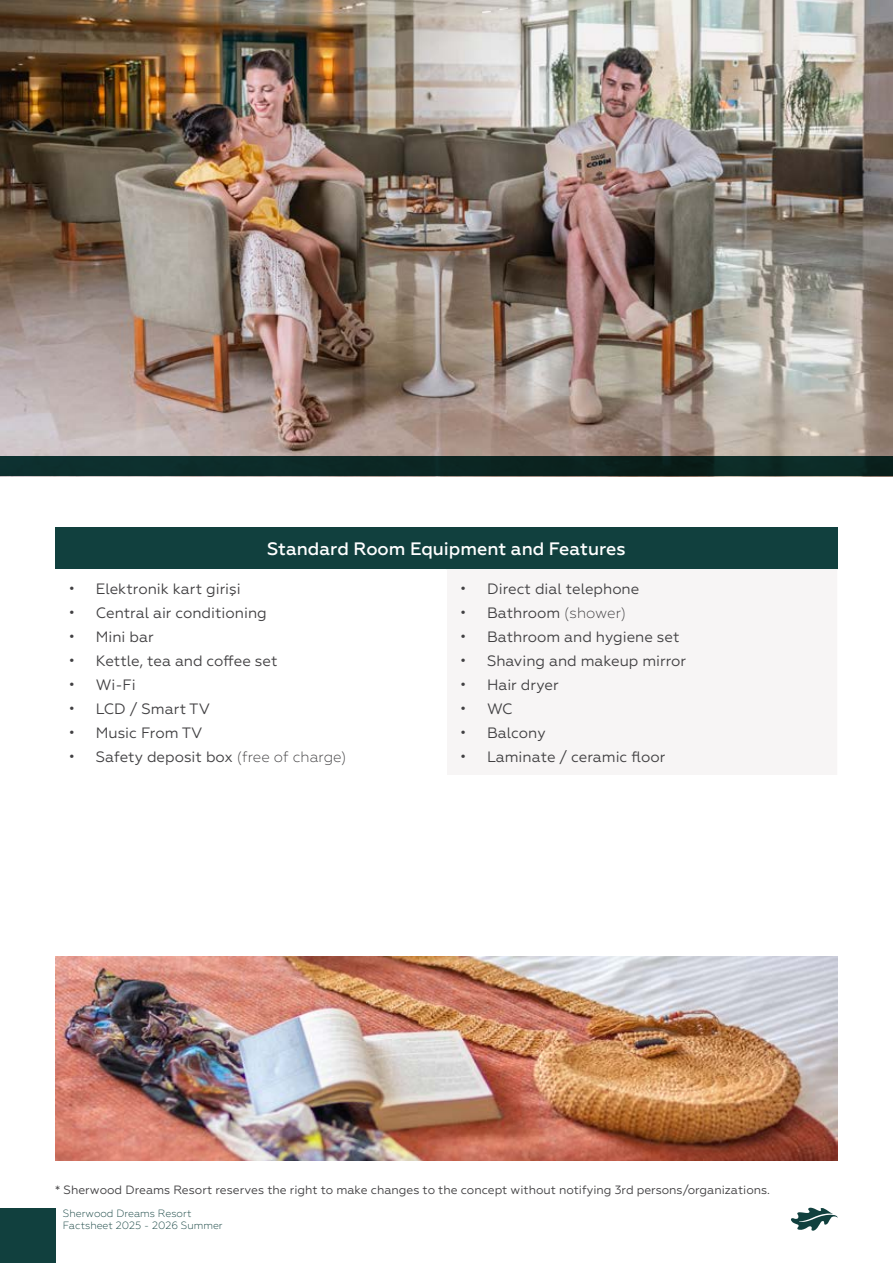
<style>
.page{position:relative;width:893px;height:1263px;background:#fff}
.page>*{position:absolute;margin:0;border:0;box-sizing:border-box;transform-origin:0 0}
.t1{font:500 18px "Geometria";color:#fff}
.t2{font:15px "Geometria";color:#414042}
.t3{font:12px "Geometria";color:#414042}
.t4{font:300 10.5px/12.6px "Geometria";color:#11403e}
.s1{font-weight:300}
</style>
<div class="page">
<img style="left:0;top:0;width:893px;height:456px">
<div style="left:55px;top:528px;width:783px;height:42px;background:#11403e"></div>
<div style="left:446px;top:570px;width:392px;height:205px;background:#f7f5f5"></div>
<hr style="left:446px;top:570px;width:1px;height:205px;background:#fff">
<hr style="left:837px;top:570px;width:1px;height:205px;background:#fff">
<div style="left:0;top:456px;width:893px;height:20px;background:linear-gradient(to right,#0d2f2d,#0a221c)"></div>
<img style="left:55px;top:956px;width:783px;height:204px">
<div style="left:0;top:1208px;width:55px;height:55px;background:#11403e"></div>
<svg style="left:791px;top:1207px;width:47px;height:24px"></svg>
<hr style="left:892px;top:1208px;width:1px;height:55px;background:#11403e">
<p class="t1" style="left:267px;top:538px;width:360px">Standard Room Equipment and Features</p>
<p class="t2" style="left:69px;top:580px;width:174px">• Elektronik kart girişi</p>
<p class="t2" style="left:69px;top:604px;width:199px">• Central air conditioning</p>
<p class="t2" style="left:69px;top:628px;width:86px">• Mini bar</p>
<p class="t2" style="left:69px;top:652px;width:210px">• Kettle, tea and coffee set</p>
<p class="t2" style="left:69px;top:676px;width:69px">• Wi-Fi</p>
<p class="t2" style="left:69px;top:700px;width:143px">• LCD / Smart TV</p>
<p class="t2" style="left:69px;top:724px;width:135px">• Music From TV</p>
<p class="t2" style="left:69px;top:748px;width:279px">• Safety deposit box <span class="s1">(free of charge)</span></p>
<p class="t2" style="left:460px;top:580px;width:181px">• Direct dial telephone</p>
<p class="t2" style="left:460px;top:604px;width:168px">• Bathroom <span class="s1">(shower)</span></p>
<p class="t2" style="left:460px;top:628px;width:221px">• Bathroom and hygiene set</p>
<p class="t2" style="left:460px;top:652px;width:228px">• Shaving and makeup mirror</p>
<p class="t2" style="left:460px;top:676px;width:100px">• Hair dryer</p>
<p class="t2" style="left:460px;top:700px;width:54px">• WC</p>
<p class="t2" style="left:460px;top:724px;width:87px">• Balcony</p>
<p class="t2" style="left:460px;top:748px;width:207px">• Laminate / ceramic floor</p>
<p class="t3" style="left:55px;top:1183px;width:716px">* Sherwood Dreams Resort reserves the right to make changes to the concept without notifying 3rd persons/organizations.</p>
<p class="t4" style="left:63px;top:1206px;width:161px">Sherwood Dreams Resort<br>Factsheet 2025 - 2026 Summer</p>
</div>
